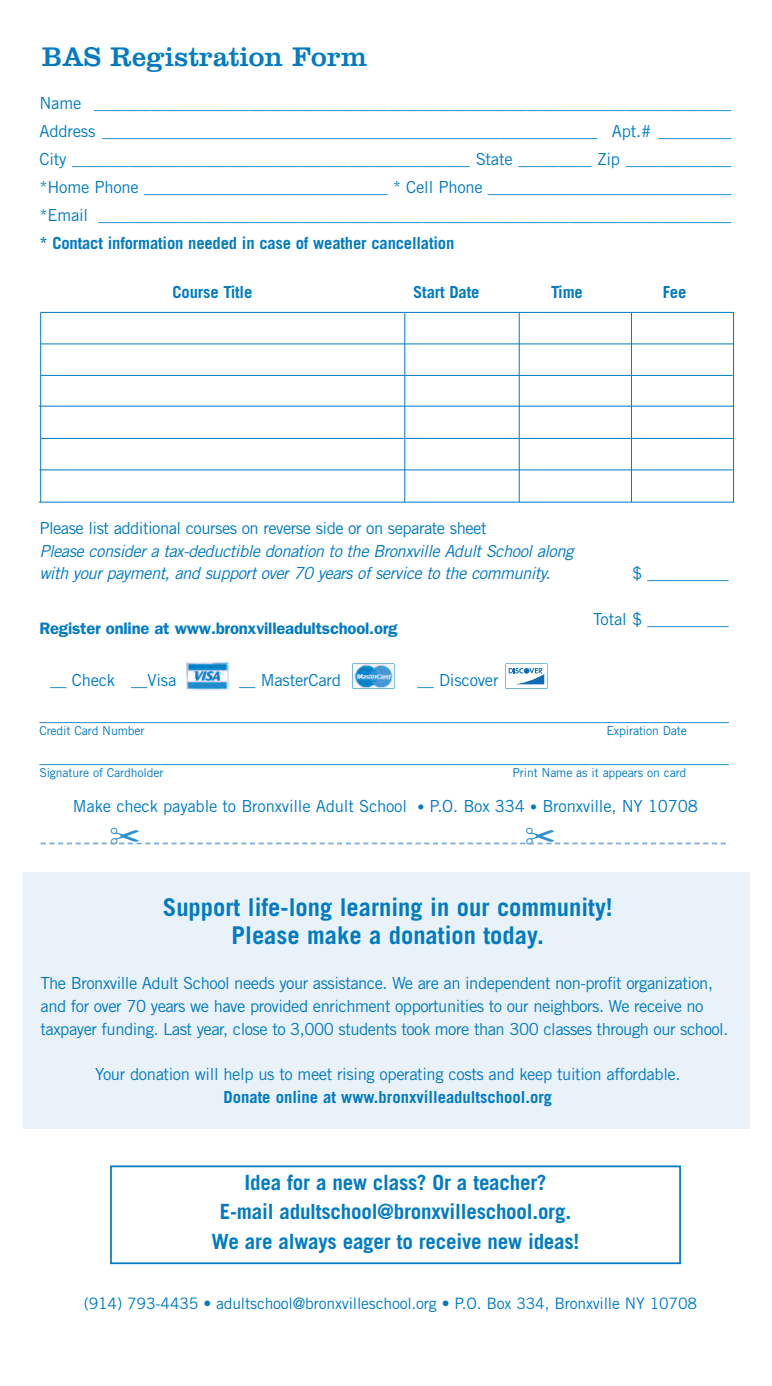
<style>
.page{position:relative;width:772px;height:1386px;background:#fff}
.page>*{position:absolute;margin:0;border:0;box-sizing:border-box;transform-origin:0 0}
.t1{font:28px "Clarendon LT Std";color:#007bc3}
.t2{font:700 24.5px/28px "Trade Gothic LT Std";color:#007bc3;text-align:center}
.t3{font:700 21px/29.8px "Trade Gothic LT Std";letter-spacing:-.01em;color:#007bc3;text-align:center}
.t4{font:16.62px/28px "Trade Gothic LT Std";letter-spacing:-.03em;color:#007bc3;text-align:justify}
.t5{font:16.62px/35px "Trade Gothic LT Std";letter-spacing:-.01em;color:#007bc3}
.t6{font:italic 16.62px/22.8px "Trade Gothic LT Std";letter-spacing:-.03em;color:#007bc3}
.t7{font:700 16.62px "Trade Gothic LT Std";letter-spacing:-.01em;color:#007bc3}
.t8{font:600 16.62px "ITC Franklin Gothic Std";letter-spacing:-.01em;color:#007bc3}
.t9{font:15.75px "Trade Gothic LT Std";letter-spacing:-.01em;color:#007bc3}
.t10{font:12.25px "Trade Gothic LT Std";letter-spacing:-.01em;color:#007bc3}
.s1{font-size:14px}
</style>
<div class="page">
<div style="left:23px;top:873px;width:726px;height:256px;background:#eaf2f9"></div>
<hr style="left:41px;top:312px;width:693px;height:1px;background:#007bc3">
<hr style="left:41px;top:344px;width:692px;height:1px;background:#007bc3">
<hr style="left:41px;top:375px;width:691px;height:1px;background:#007bc3">
<hr style="left:41px;top:438px;width:692px;height:1px;background:#007bc3">
<hr style="left:39px;top:406px;width:694px;height:1px;background:#007bc3">
<hr style="left:39px;top:502px;width:695px;height:1px;background:#007bc3">
<hr style="left:39px;top:470px;width:693px;height:1px;background:#007bc3">
<hr style="left:40px;top:312px;width:1px;height:190px;background:#007bc3">
<hr style="left:404px;top:312px;width:1px;height:190px;background:#007bc3">
<hr style="left:519px;top:312px;width:1px;height:190px;background:#007bc3">
<hr style="left:733px;top:312px;width:1px;height:190px;background:#007bc3">
<hr style="left:631px;top:312px;width:1px;height:190px;background:#007bc3">
<img style="left:186px;top:662px;width:43px;height:28px">
<img style="left:353px;top:664px;width:41px;height:24px">
<div style="left:352px;top:663px;width:42px;height:26px;border:1px solid #007bc3"></div>
<svg style="left:509px;top:668px;width:35px;height:16px"></svg>
<div style="left:505px;top:663px;width:42px;height:26px;border:1px solid #007bc3"></div>
<div style="left:110px;top:1166px;width:571px;height:98px;border:2px solid #007bc3"></div>
<svg style="left:41px;top:842px;width:685px;height:3px"></svg>
<h1 class="t1" style="left:42px;top:47px;width:327px">BAS Registration Form</h1>
<p class="t4" style="left:39px;top:90px;width:693px">Name ______________________________________________________________________________ Address _____________________________________________________________ Apt.# _________ City _________________________________________________ State _________ Zip _____________ *Home Phone ______________________________ * Cell Phone ______________________________ *Email ______________________________________________________________________________</p>
<p class="t7" style="left:39px;top:237px;width:416px">* Contact information needed in case of weather cancellation</p>
<p class="t7" style="left:173px;top:286px;width:81px">Course Title</p>
<p class="t7" style="left:413px;top:286px;width:68px">Start Date</p>
<p class="t7" style="left:551px;top:286px;width:33px">Time</p>
<p class="t7" style="left:663px;top:286px;width:25px">Fee</p>
<p class="t4" style="left:39px;top:516px;width:449px">Please list additional courses on reverse side or on separate sheet</p>
<p class="t6" style="left:39px;top:541px;width:535px">Please consider a tax-deductible donation to the Bronxville Adult School along with your payment, and support over 70 years of service to the community.</p>
<p class="t4" style="left:632px;top:561px;width:98px">$ __________</p>
<p class="t4" style="left:593px;top:607px;width:137px">Total $ __________</p>
<p class="t8" style="left:39px;top:622px;width:360px">Register online at www.bronxvilleadultschool.org</p>
<p class="t5" style="left:50px;top:664px;width:128px">__ Check __Visa</p>
<p class="t5" style="left:239px;top:664px;width:103px">__ MasterCard</p>
<p class="t5" style="left:39px;top:664px;width:691px;text-indent:378px">__ Discover _____________________________________________________________________________________</p>
<p class="t10" style="left:39px;top:726px;width:107px">Credit Card Number</p>
<p class="t10" style="left:606px;top:726px;width:82px">Expiration Date</p>
<p class="t4" style="left:39px;top:745px;width:691px">_____________________________________________________________________________________</p>
<p class="t10" style="left:39px;top:768px;width:126px">Signature of Cardholder</p>
<p class="t10" style="left:512px;top:768px;width:175px">Print Name as it appears on card</p>
<p class="t5" style="left:73px;top:790px;width:626px">Make check payable to Bronxville Adult School <span class="s1">•</span> P.O. Box 334 <span class="s1">•</span> Bronxville, NY 10708</p>
<h2 class="t2" style="left:163px;top:895px;width:451px">Support life-long learning in our community!<br>Please make a donation today.</h2>
<p class="t4" style="left:40px;top:973px;width:689px;line-height:22.8px;text-align:left">The Bronxville Adult School needs your assistance. We are an independent non-profit organization, and for over 70 years we have provided enrichment opportunities to our neighbors. We receive no taxpayer funding. Last year, close to 3,000 students took more than 300 classes through our school.</p>
<p class="t4" style="left:95px;top:1062px;width:587px">Your donation will help us to meet rising operating costs and keep tuition affordable.</p>
<p class="t7" style="left:223px;top:1091px;width:330px">Donate online at www.bronxvilleadultschool.org</p>
<p class="t3" style="left:212px;top:1169px;width:369px">Idea for a new class? Or a teacher?<br>E-mail adultschool@bronxvilleschool.org.<br>We are always eager to receive new ideas!</p>
<p class="t9" style="left:84px;top:1298px;width:615px">(914) 793-4435 • adultschool@bronxvilleschool.org • P.O. Box 334, Bronxville NY 10708</p>
</div>
